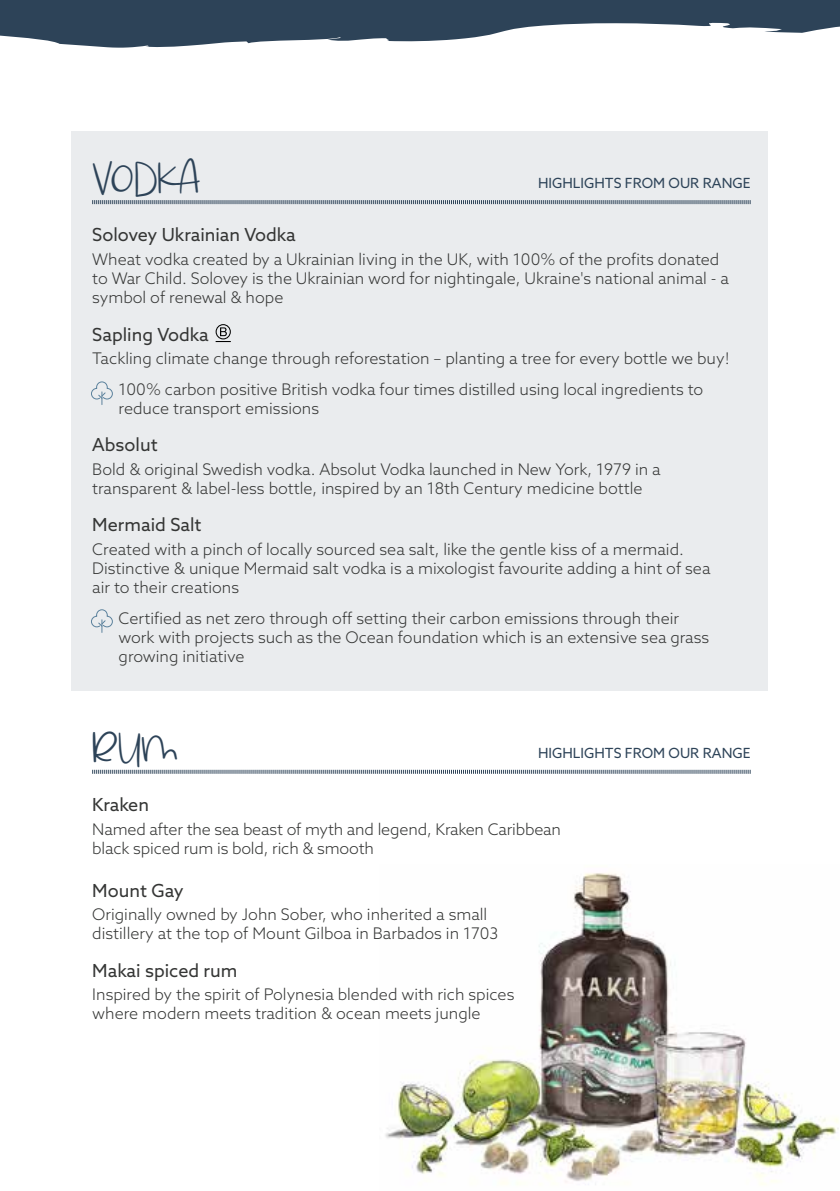
<style>
.page{position:relative;width:840px;height:1191px;background:#fff}
.page>*{position:absolute;margin:0;border:0;box-sizing:border-box;transform-origin:0 0}
.t1{font:22px "Lemon Drop";color:#2d4358}
.t2{font:18px "Azo Sans";color:#353635}
.t3{font:300 16px/19.2px "Azo Sans";color:#353635}
.t4{font:14px "Azo Sans";color:#2d4358}
</style>
<div class="page">
<img style="left:385px;top:873px;width:454px;height:312px">
<svg style="left:0;top:0;width:839px;height:48px;fill:#2d4358"></svg>
<div style="left:72px;top:132px;width:695px;height:559px;background:#eaecee"></div>
<svg style="left:92px;top:200px;width:658px;height:5px"></svg>
<svg style="left:92px;top:769px;width:658px;height:5px;background:#aab3bb"></svg>
<svg style="left:91px;top:609px;width:22px;height:23px"></svg>
<svg style="left:91px;top:381px;width:22px;height:23px"></svg>
<svg style="left:215px;top:324px;width:16px;height:18px"></svg>
<h1 class="t1" style="left:92px;top:168px;width:110px">VODKA</h1>
<p class="t4" style="left:538px;top:174px;width:214px">HIGHLIGHTS FROM OUR RANGE</p>
<p class="t2" style="left:92px;top:223px;width:205px">Solovey Ukrainian Vodka</p>
<p class="t3" style="left:92px;top:249px;width:638px">Wheat vodka created by a Ukrainian living in the UK, with 100% of the profits donated to War Child. Solovey is the Ukrainian word for nightingale, Ukraine's national animal - a symbol of renewal &amp; hope</p>
<p class="t2" style="left:92px;top:322px;width:118px">Sapling Vodka</p>
<p class="t3" style="left:92px;top:343px;width:638px;line-height:30.6px;text-align:center">Tackling climate change through reforestation – planting a tree for every bottle we buy!<br>100% carbon positive British vodka four times distilled using local ingredients to</p>
<p class="t3" style="left:118px;top:398px;width:202px">reduce transport emissions</p>
<p class="t2" style="left:92px;top:433px;width:67px">Absolut</p>
<p class="t3" style="left:92px;top:459px;width:569px">Bold &amp; original Swedish vodka. Absolut Vodka launched in New York, 1979 in a transparent &amp; label-less bottle, inspired by an 18th Century medicine bottle</p>
<p class="t2" style="left:92px;top:513px;width:111px">Mermaid Salt</p>
<p class="t3" style="left:92px;top:539px;width:619px">Created with a pinch of locally sourced sea salt, like the gentle kiss of a mermaid.<br>Distinctive &amp; unique Mermaid salt vodka is a mixologist favourite adding a hint of sea air to their creations</p>
<p class="t3" style="left:118px;top:608px;width:591px">Certified as net zero through off setting their carbon emissions through their work with projects such as the Ocean foundation which is an extensive sea grass growing initiative</p>
<h1 class="t1" style="left:92px;top:737px;width:86px">RUM</h1>
<p class="t4" style="left:538px;top:743px;width:214px">HIGHLIGHTS FROM OUR RANGE</p>
<p class="t2" style="left:92px;top:793px;width:58px">Kraken</p>
<p class="t3" style="left:92px;top:819px;width:470px">Named after the sea beast of myth and legend, Kraken Caribbean black spiced rum is bold, rich &amp; smooth</p>
<p class="t2" style="left:92px;top:878px;width:93px">Mount Gay</p>
<p class="t3" style="left:92px;top:904px;width:407px">Originally owned by John Sober, who inherited a small distillery at the top of Mount Gilboa in Barbados in 1703</p>
<p class="t2" style="left:92px;top:958px;width:147px">Makai spiced rum</p>
<p class="t3" style="left:92px;top:984px;width:423px">Inspired by the spirit of Polynesia blended with rich spices where modern meets tradition &amp; ocean meets jungle</p>
</div>
